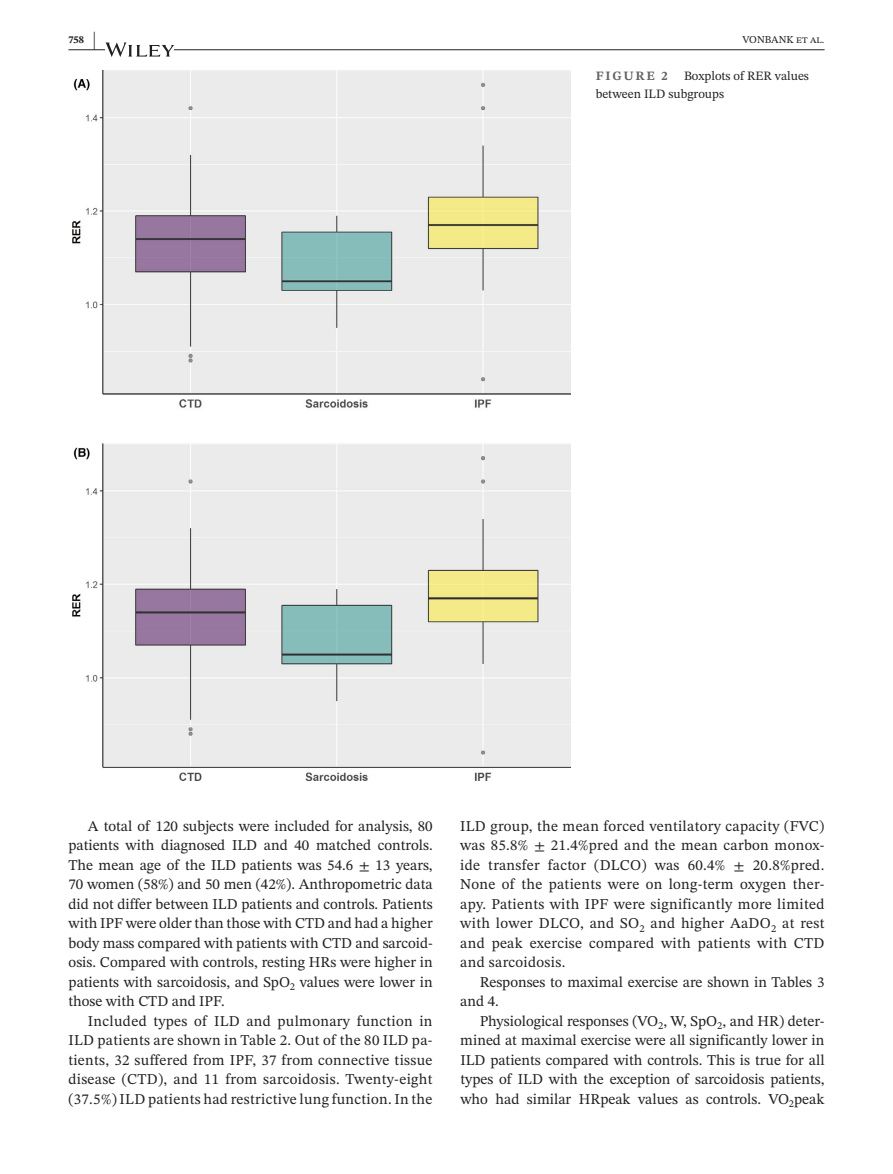
<style>
.page{position:relative;width:893px;height:1174px;background:#fff}
.page>*{position:absolute;margin:0;border:0;box-sizing:border-box;transform-origin:0 0}
.t1{font:15px/19.5px "STIX Two Text";color:#231f20;text-align:justify}
.t2{font:12.75px/18px "STIX Two Text";color:#231f20}
.t3{font:700 12.75px "STIX Two Text";letter-spacing:.14em;color:#636366}
.t4{font:10.5px "STIX Two Text";color:#231f20}
.t5{font:700 10.5px "STIX Two Text";color:#231f20}
.s1{font-size:21px}
</style>
<div class="page">
<hr style="left:68px;top:49px;width:756px;height:1px;background:#231f20">
<svg style="left:105px;top:43px;width:69px;height:14px"></svg>
<img style="left:73px;top:70px;width:497px;height:710px">
<p class="t5" style="left:68px;top:32px;width:29px">758 <span class="s1">|</span></p>
<p class="t4" style="left:742px;top:32px;width:83px">VONBANK et al.</p>
<p class="t2" style="left:596px;top:66px;width:215px;text-indent:88px">Boxplots of RER values between ILD subgroups</p>
<p class="t3" style="left:596px;top:66px;width:73px">FIGURE 2</p>
<p class="t1" style="left:68px;top:816px;width:366px;text-indent:20px">A total of 120 subjects were included for analysis, 80 patients with diagnosed ILD and 40 matched controls.<br>The mean age of the ILD patients was 54.6 ± 13 years, 70 women (58%) and 50 men (42%). Anthropometric data did not differ between ILD patients and controls. Patients with IPF were older than those with CTD and had a higher body mass compared with patients with CTD and sarcoid&shy;osis. Compared with controls, resting HRs were higher in patients with sarcoidosis, and SpO<sub>2</sub> values were lower in those with CTD and IPF.</p>
<p class="t1" style="left:68px;top:1011px;width:366px;text-indent:20px">Included types of ILD and pulmonary function in ILD patients are shown in Table 2. Out of the 80 ILD pa&shy;tients, 32 suffered from IPF, 37 from connective tissue disease (CTD), and 11 from sarcoidosis. Twenty-eight (37.5%) ILD patients had restrictive lung function. In the</p>
<p class="t1" style="left:460px;top:816px;width:366px">ILD group, the mean forced ventilatory capacity (FVC) was 85.8% ± 21.4%pred and the mean carbon monox&shy;ide transfer factor (DLCO) was 60.4% ± 20.8%pred.<br>None of the patients were on long-term oxygen ther&shy;apy. Patients with IPF were significantly more limited with lower DLCO, and SO<sub>2</sub> and higher AaDO<sub>2</sub> at rest and peak exercise compared with patients with CTD and sarcoidosis.</p>
<p class="t1" style="left:460px;top:972px;width:366px;text-indent:20px">Responses to maximal exercise are shown in Tables 3 and 4.</p>
<p class="t1" style="left:460px;top:1011px;width:366px;text-indent:19px">Physiological responses (VO<sub>2</sub>, W, SpO<sub>2</sub>, and HR) deter&shy;mined at maximal exercise were all significantly lower in ILD patients compared with controls. This is true for all types of ILD with the exception of sarcoidosis patients, who had similar HRpeak values as controls. VO<sub>2</sub>peak</p>
</div>
